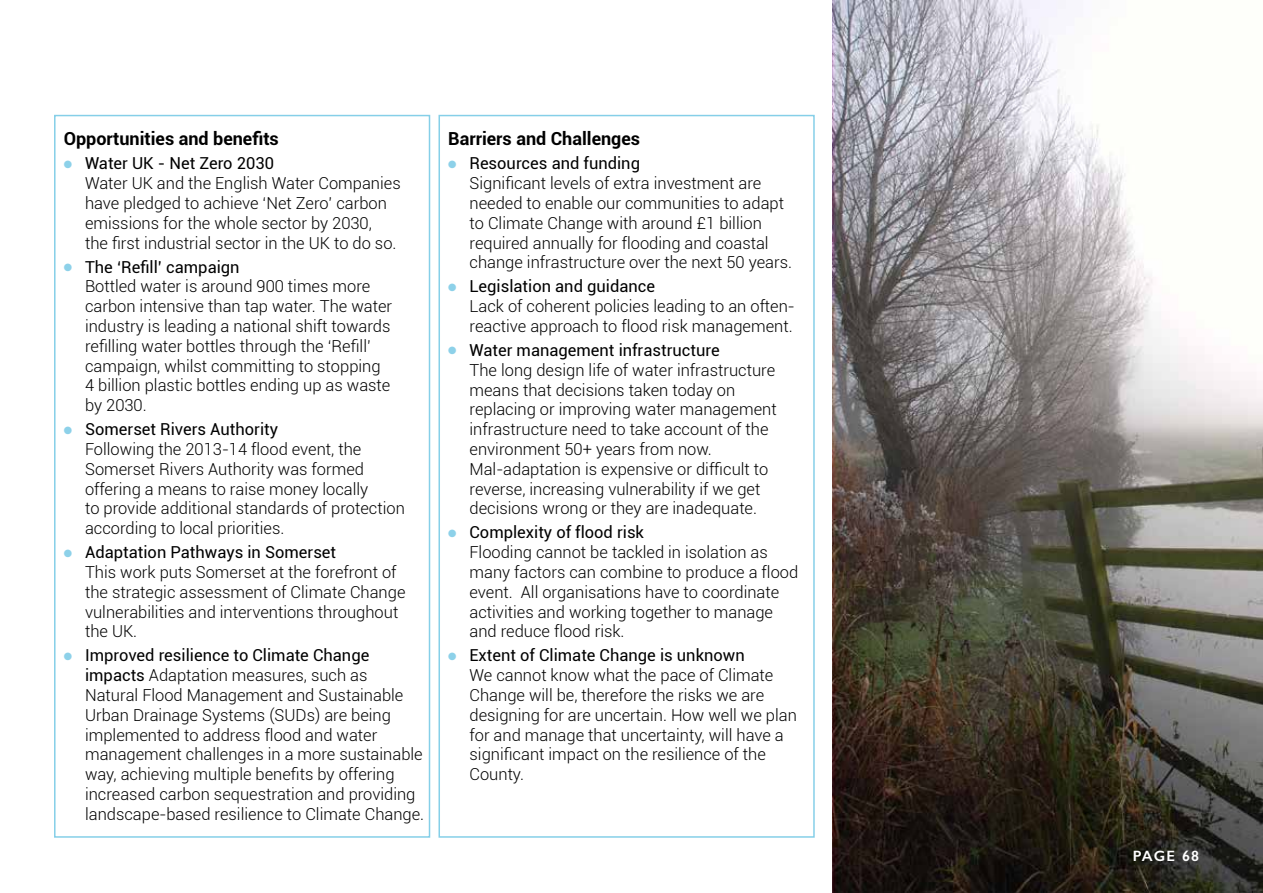
<style>
.page{position:relative;width:1263px;height:893px;background:#fff}
.page>*{position:absolute;margin:0;border:0;box-sizing:border-box;transform-origin:0 0}
.t1{font:700 18px "Roboto";color:#000}
.t2{font:300 16.5px/19.8px "Roboto";color:#000}
.t3{font:600 15px "Gill Sans";letter-spacing:.075em;color:#fff}
.s1{color:#8dd1e9}
.s2{font-weight:400}
</style>
<div class="page">
<img style="left:833px;top:0;width:430px;height:893px">
<div style="left:438px;top:115px;width:377px;height:723px;border:2px solid #85cfe8"></div>
<div style="left:54px;top:115px;width:376px;height:723px;border:2px solid #85cfe8"></div>
<p class="t1" style="left:64px;top:126px;width:217px">Opportunities and benefits</p>
<p class="t2" style="left:85px;top:153px;width:317px;text-indent:-21px"><span class="s1">●</span> <span class="s2">Water UK - Net Zero 2030<br></span>Water UK and the English Water Companies have pledged to achieve ‘Net Zero’ carbon emissions for the whole sector by 2030,<br>the first industrial sector in the UK to do so.</p>
<p class="t2" style="left:85px;top:256px;width:309px;text-indent:-21px"><span class="s1">●</span> <span class="s2">The ‘Refill’ campaign<br></span>Bottled water is around 900 times more carbon intensive than tap water. The water industry is leading a national shift towards refilling water bottles through the ‘Refill’ campaign, whilst committing to stopping 4 billion plastic bottles ending up as waste by 2030.</p>
<p class="t2" style="left:85px;top:419px;width:321px;text-indent:-21px"><span class="s1">●</span> <span class="s2">Somerset Rivers Authority<br></span>Following the 2013-14 flood event, the Somerset Rivers Authority was formed offering a means to raise money locally<br>to provide additional standards of protection according to local priorities.</p>
<p class="t2" style="left:85px;top:542px;width:322px;text-indent:-21px"><span class="s1">●</span> <span class="s2">Adaptation Pathways in Somerset<br></span>This work puts Somerset at the forefront of the strategic assessment of Climate Change vulnerabilities and interventions throughout the UK.</p>
<p class="t2" style="left:85px;top:645px;width:341px;text-indent:-21px"><span class="s1">●</span> <span class="s2">Improved resilience to Climate Change impacts</span> Adaptation measures, such as Natural Flood Management and Sustainable Urban Drainage Systems (SUDs) are being implemented to address flood and water management challenges in a more sustainable way, achieving multiple benefits by offering increased carbon sequestration and providing landscape-based resilience to Climate Change.</p>
<p class="t1" style="left:448px;top:126px;width:193px">Barriers and Challenges</p>
<p class="t2" style="left:469px;top:153px;width:324px;text-indent:-21px"><span class="s1">●</span> <span class="s2">Resources and funding<br></span>Significant levels of extra investment are needed to enable our communities to adapt to Climate Change with around £1 billion required annually for flooding and coastal change infrastructure over the next 50 years.</p>
<p class="t2" style="left:469px;top:276px;width:327px;text-indent:-21px"><span class="s1">●</span> <span class="s2">Legislation and guidance<br></span>Lack of coherent policies leading to an often&shy;reactive approach to flood risk management.</p>
<p class="t2" style="left:469px;top:340px;width:309px;text-indent:-21px"><span class="s1">●</span> <span class="s2">Water management infrastructure<br></span>The long design life of water infrastructure means that decisions taken today on replacing or improving water management infrastructure need to take account of the environment 50+ years from now.<br>Mal-adaptation is expensive or difficult to reverse, increasing vulnerability if we get decisions wrong or they are inadequate.</p>
<p class="t2" style="left:469px;top:522px;width:330px;text-indent:-21px"><span class="s1">●</span> <span class="s2">Complexity of flood risk<br></span>Flooding cannot be tackled in isolation as many factors can combine to produce a flood event. All organisations have to coordinate activities and working together to manage and reduce flood risk.</p>
<p class="t2" style="left:469px;top:645px;width:329px;text-indent:-21px"><span class="s1">●</span> <span class="s2">Extent of Climate Change is unknown<br></span>We cannot know what the pace of Climate Change will be, therefore the risks we are designing for are uncertain. How well we plan for and manage that uncertainty, will have a significant impact on the resilience of the County.</p>
<p class="t3" style="left:1133px;top:847px;width:68px">PAGE 68</p>
</div>
